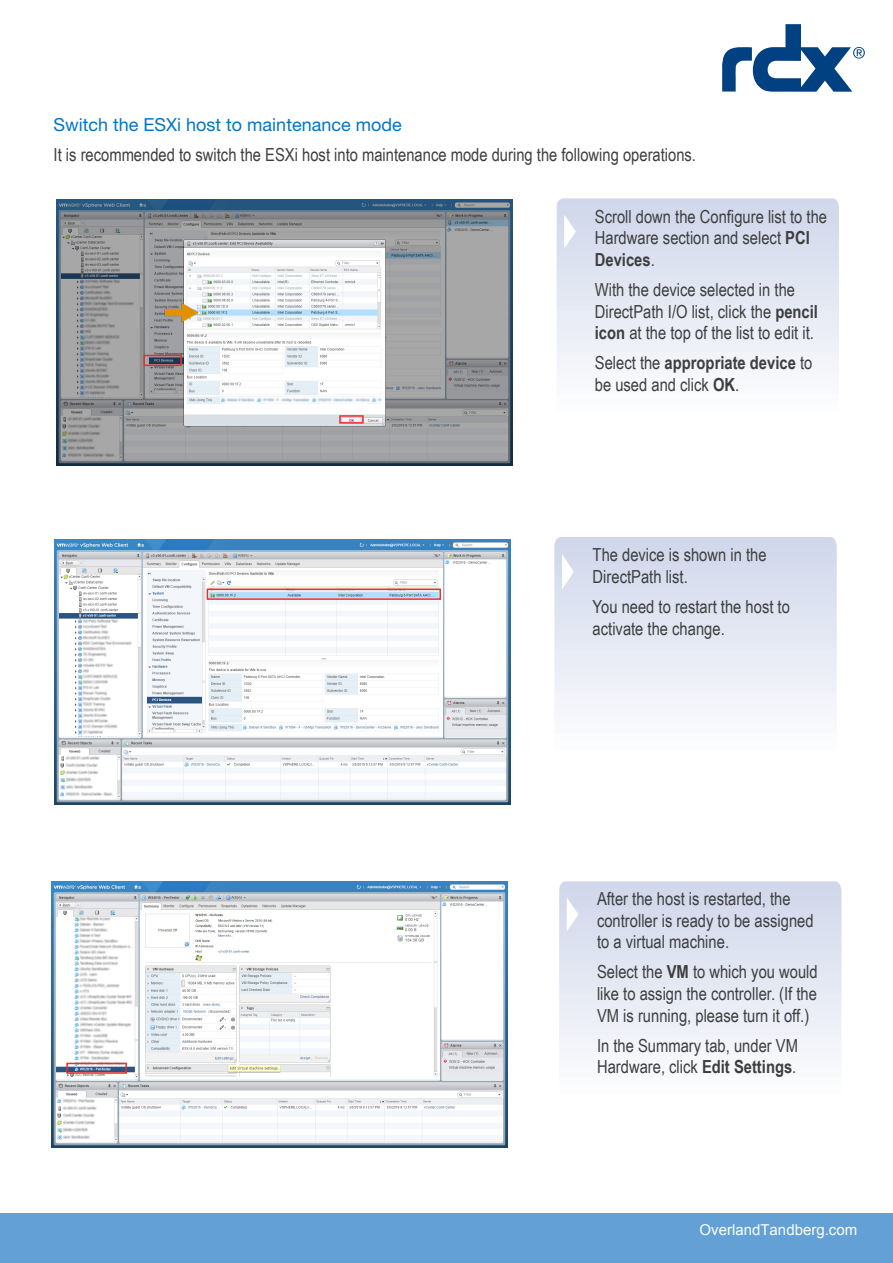
<style>
.page{position:relative;width:893px;height:1263px;background:#fff}
.page>*{position:absolute;margin:0;border:0;box-sizing:border-box;transform-origin:0 0}
.Step_Body{font:18px/21.6px "Arial Narrow";color:#3e3e3f}
.Body{font:18px "Arial Narrow";color:#3e3e3f}
.Heading_2{font:18px "Helvetica Neue LT Std";color:#0076c8}
.t1{font:15px "Arial";color:#fff}
.s1{font-weight:700}
</style>
<div class="page">
<div style="left:0;top:1212px;width:893px;height:51px;background:#62a0d6"></div>
<svg style="left:722px;top:24px;width:143px;height:68px"></svg>
<svg style="left:557px;top:198px;width:282px;height:175px;background:#e1e6f2"></svg>
<svg style="left:564px;top:215px;width:12px;height:33px"></svg>
<img style="left:56px;top:199px;width:456px;height:266px">
<img style="left:54px;top:539px;width:456px;height:266px">
<svg style="left:554px;top:537px;width:283px;height:175px;background:#e1e6f2"></svg>
<svg style="left:562px;top:554px;width:12px;height:36px"></svg>
<div style="left:207px;top:588px;width:234px;height:12px;border:2px solid #ee2d2d"></div>
<img style="left:164px;top:301px;width:36px;height:22px">
<div style="left:339px;top:415px;width:25px;height:9px;border:2px solid #ee2d2d"></div>
<svg style="left:559px;top:881px;width:282px;height:175px;background:#e1e6f2"></svg>
<svg style="left:567px;top:897px;width:11px;height:34px"></svg>
<img style="left:51px;top:881px;width:457px;height:266px">
<div style="left:66px;top:1063px;width:61px;height:11px;border:2px solid #ee2d2d"></div>
<div style="left:143px;top:355px;width:39px;height:11px;border:2px solid #ee2d2d"></div>
<p class="Heading_2" style="left:54px;top:114px;width:350px">Switch the ESXi host to maintenance mode</p>
<p class="Body" style="left:54px;top:142px;width:644px">It is recommended to switch the ESXi host into maintenance mode during the following operations.</p>
<p class="Step_Body" style="left:595px;top:205px;width:234px">Scroll down the Configure list to the<br>Hardware section and select <span class="s1">PCI<br>Devices</span>.</p>
<p class="Step_Body" style="left:595px;top:278px;width:225px">With the device selected in the<br>DirectPath I/O list, click the <span class="s1">pencil icon</span> at the top of the list to edit it.</p>
<p class="Step_Body" style="left:595px;top:352px;width:219px">Select the <span class="s1">appropriate device</span> to be used and click <span class="s1">OK</span>.</p>
<p class="Step_Body" style="left:593px;top:543px;width:175px">The device is shown in the<br>DirectPath list.</p>
<p class="Step_Body" style="left:593px;top:595px;width:199px">You need to restart the host to activate the change.</p>
<p class="Step_Body" style="left:597px;top:887px;width:218px">After the host is restarted, the controller is ready to be assigned to a virtual machine.</p>
<p class="Step_Body" style="left:597px;top:960px;width:222px;text-align:justify">Select the <span class="s1">VM</span> to which you would like to assign the controller. (If the VM is running, please turn it off.)</p>
<p class="Step_Body" style="left:597px;top:1034px;width:203px">In the Summary tab, under VM<br>Hardware, click <span class="s1">Edit Settings</span>.</p>
<p class="t1" style="left:700px;top:1219px;width:159px">OverlandTandberg.com</p>
</div>
